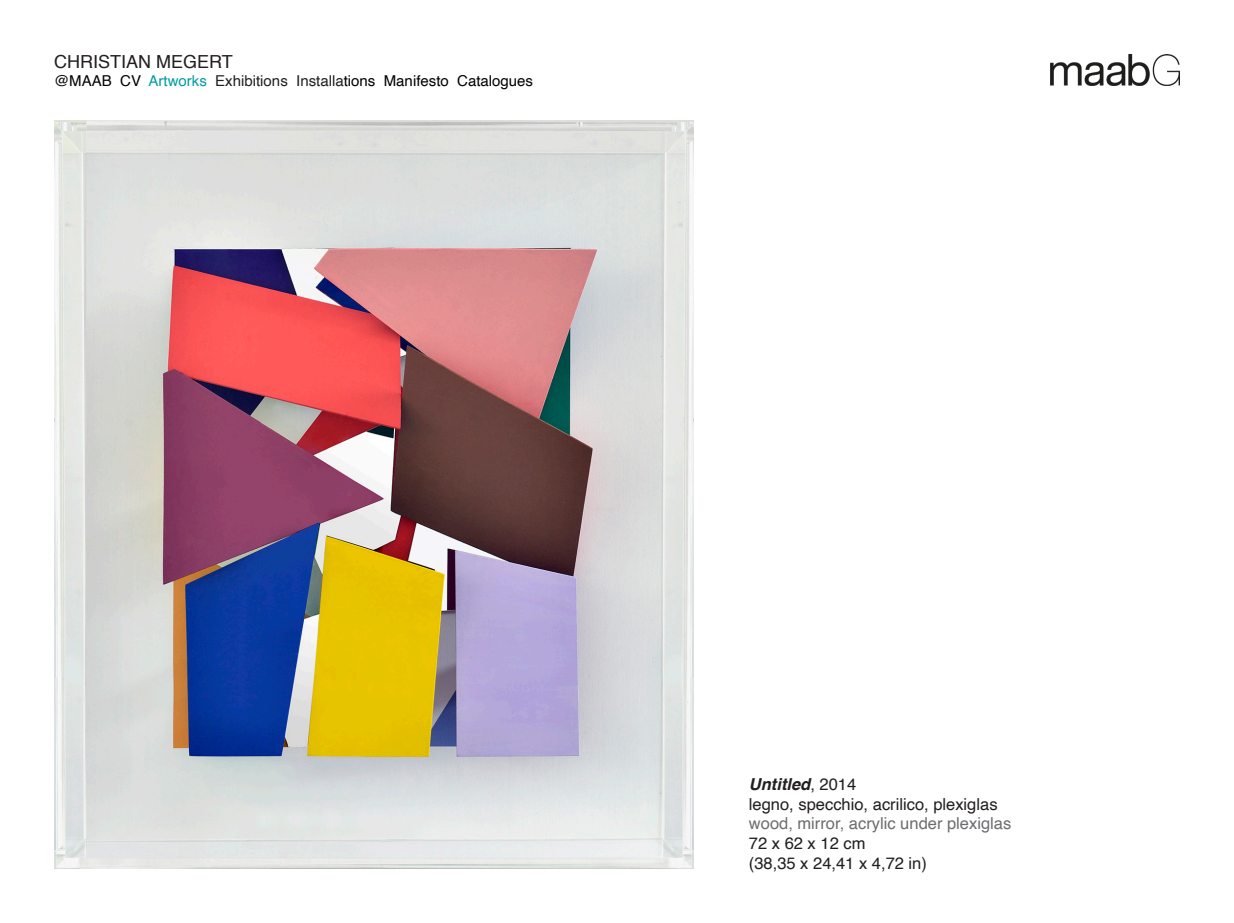
<style>
.page{position:relative;width:1234px;height:923px;background:#fff}
.page>*{position:absolute;margin:0;border:0;box-sizing:border-box;transform-origin:0 0}
.t1{font:18px "Helvetica";color:#231f20}
.t2{font:16.5px "Helvetica";color:#231f20}
.t3{font:16.5px "Helvetica";color:#6c6d70}
.t4{font:italic 700 16.5px "Helvetica";color:#231f20}
.t5{font:15px "Helvetica";color:#000}
.s1{color:#009ba2}
.s2{color:#231f20}
.s3{font-weight:400;font-style:normal}
</style>
<div class="page">
<img style="left:54px;top:120px;width:639px;height:749px">
<img style="left:1050px;top:54px;width:129px;height:31px">
<p class="t1" style="left:54px;top:47px;width:180px">CHRISTIAN MEGERT</p>
<p class="t5" style="left:54px;top:69px;width:480px">@MAAB CV <span class="s1">Artworks</span> <span class="s2">Exhibitions Installa</span>tions Manifesto Catalogues</p>
<p class="t4" style="left:748px;top:770px;width:109px">Untitled<span class="s3">, 2014</span></p>
<p class="t2" style="left:748px;top:791px;width:250px">legno, specchio, acrilico, plexiglas</p>
<p class="t3" style="left:748px;top:811px;width:264px">wood, mirror, acrylic under plexiglas</p>
<p class="t2" style="left:748px;top:830px;width:118px">72 x 62 x 12 cm</p>
<p class="t2" style="left:748px;top:850px;width:179px">(38,35 x 24,41 x 4,72 in)</p>
</div>
